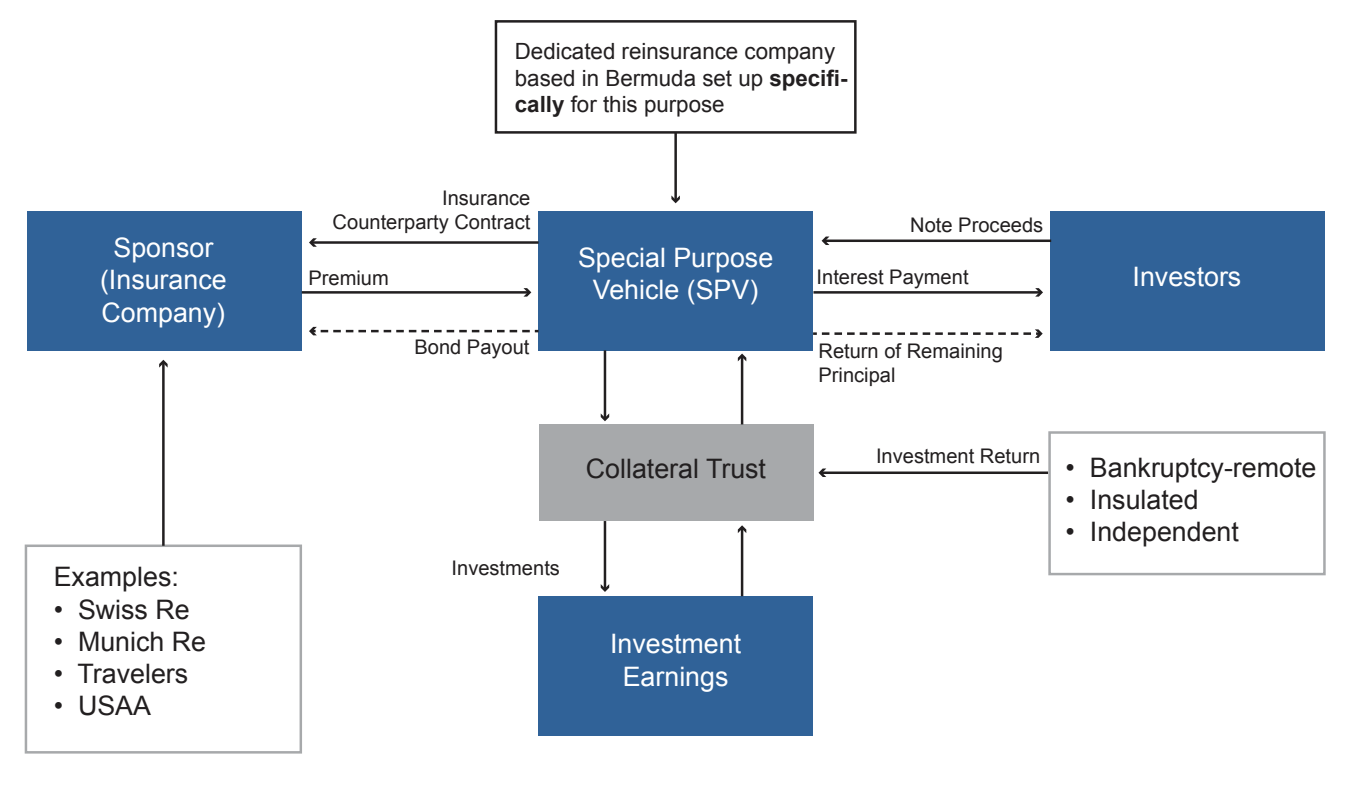
<style>
.page{position:relative;width:1349px;height:789px;background:#fff}
.page>*{position:absolute;margin:0;border:0;box-sizing:border-box;transform-origin:0 0}
.t1{font:26.75px "Arial";color:#221f20}
.t2{font:26.75px/32.2px "Arial";color:#fff;text-align:center}
.t3{font:22.25px/26.8px "Arial";color:#221f20}
.t4{font:20px/24px "Arial";color:#221f20;text-align:right}
.s1{font-weight:700}
</style>
<div class="page">
<div style="left:495px;top:20px;width:361px;height:113px;background:#fff;border:2px solid #221f20"></div>
<div style="left:538px;top:211px;width:275px;height:139px;background:#306298"></div>
<div style="left:27px;top:211px;width:275px;height:139px;background:#306298"></div>
<div style="left:1049px;top:211px;width:275px;height:139px;background:#306298"></div>
<div style="left:25px;top:544px;width:277px;height:209px;background:#fff;border:2px solid #a7a9ab"></div>
<div style="left:538px;top:424px;width:275px;height:96px;background:#a7a9ab"></div>
<div style="left:1048px;top:431px;width:277px;height:144px;background:#fff;border:2px solid #a7a9ab"></div>
<div style="left:538px;top:596px;width:275px;height:139px;background:#306298"></div>
<hr style="left:674px;top:132px;width:3px;height:68px;background:#221f20">
<svg style="left:671px;top:195px;width:9px;height:8px"></svg>
<hr style="left:312px;top:241px;width:226px;height:2px;background:#221f20">
<svg style="left:309px;top:238px;width:8px;height:8px"></svg>
<svg style="left:309px;top:326px;width:229px;height:9px"></svg>
<hr style="left:302px;top:291px;width:226px;height:2px;background:#221f20">
<svg style="left:523px;top:288px;width:8px;height:8px"></svg>
<hr style="left:824px;top:239px;width:227px;height:3px;background:#221f20">
<svg style="left:821px;top:236px;width:8px;height:9px"></svg>
<hr style="left:821px;top:471px;width:227px;height:2px;background:#221f20">
<svg style="left:818px;top:468px;width:8px;height:8px"></svg>
<hr style="left:162px;top:362px;width:3px;height:183px;background:#221f20">
<svg style="left:159px;top:359px;width:9px;height:8px"></svg>
<svg style="left:813px;top:329px;width:229px;height:8px"></svg>
<hr style="left:813px;top:291px;width:227px;height:2px;background:#221f20">
<svg style="left:1035px;top:288px;width:8px;height:8px"></svg>
<hr style="left:604px;top:350px;width:2px;height:68px;background:#221f20">
<svg style="left:601px;top:413px;width:8px;height:8px"></svg>
<hr style="left:604px;top:520px;width:2px;height:68px;background:#221f20">
<svg style="left:601px;top:583px;width:8px;height:8px"></svg>
<hr style="left:741px;top:528px;width:2px;height:68px;background:#221f20">
<svg style="left:738px;top:525px;width:8px;height:8px"></svg>
<hr style="left:741px;top:356px;width:2px;height:68px;background:#221f20">
<svg style="left:738px;top:353px;width:8px;height:8px"></svg>
<h1 class="t2" style="left:100px;top:232px;width:128px">Sponsor (Insurance<br>Company)</h1>
<h1 class="t1" style="left:54px;top:559px;width:127px">Examples:</h1>
<h1 class="t1" style="left:54px;top:591px;width:137px">• Swiss Re</h1>
<h1 class="t1" style="left:54px;top:623px;width:154px">• Munich Re</h1>
<h1 class="t1" style="left:54px;top:655px;width:136px">• Travelers</h1>
<h1 class="t1" style="left:54px;top:687px;width:99px">• USAA</h1>
<p class="t3" style="left:515px;top:38px;width:334px">Dedicated reinsurance company based in Bermuda set up <span class="s1">specifi&shy;cally</span> for this purpose</p>
<p class="t4" style="left:333px;top:186px;width:199px">Insurance<br>Counterparty Contract</p>
<p class="t4" style="left:910px;top:213px;width:134px">Note Proceeds</p>
<p class="t4" style="left:308px;top:266px;width:82px">Premium</p>
<p class="t4" style="left:414px;top:335px;width:117px">Bond Payout</p>
<h1 class="t2" style="left:578px;top:241px;width:197px">Special Purpose<br>Vehicle (SPV)</h1>
<p class="t4" style="left:816px;top:265px;width:153px">Interest Payment</p>
<p class="t4" style="left:818px;top:339px;width:186px;text-align:left">Return of Remaining<br>Principal</p>
<h1 class="t2" style="left:1132px;top:261px;width:110px">Investors</h1>
<p class="t4" style="left:451px;top:555px;width:110px">Investments</p>
<p class="t4" style="left:876px;top:443px;width:166px">Investment Return</p>
<h1 class="t1" style="left:586px;top:451px;width:182px">Collateral Trust</h1>
<h1 class="t1" style="left:1065px;top:449px;width:252px">• Bankruptcy-remote</h1>
<h1 class="t1" style="left:1065px;top:482px;width:135px">• Insulated</h1>
<h1 class="t1" style="left:1065px;top:514px;width:175px">• Independent</h1>
<h1 class="t2" style="left:610px;top:627px;width:133px">Investment<br>Earnings</h1>
</div>
